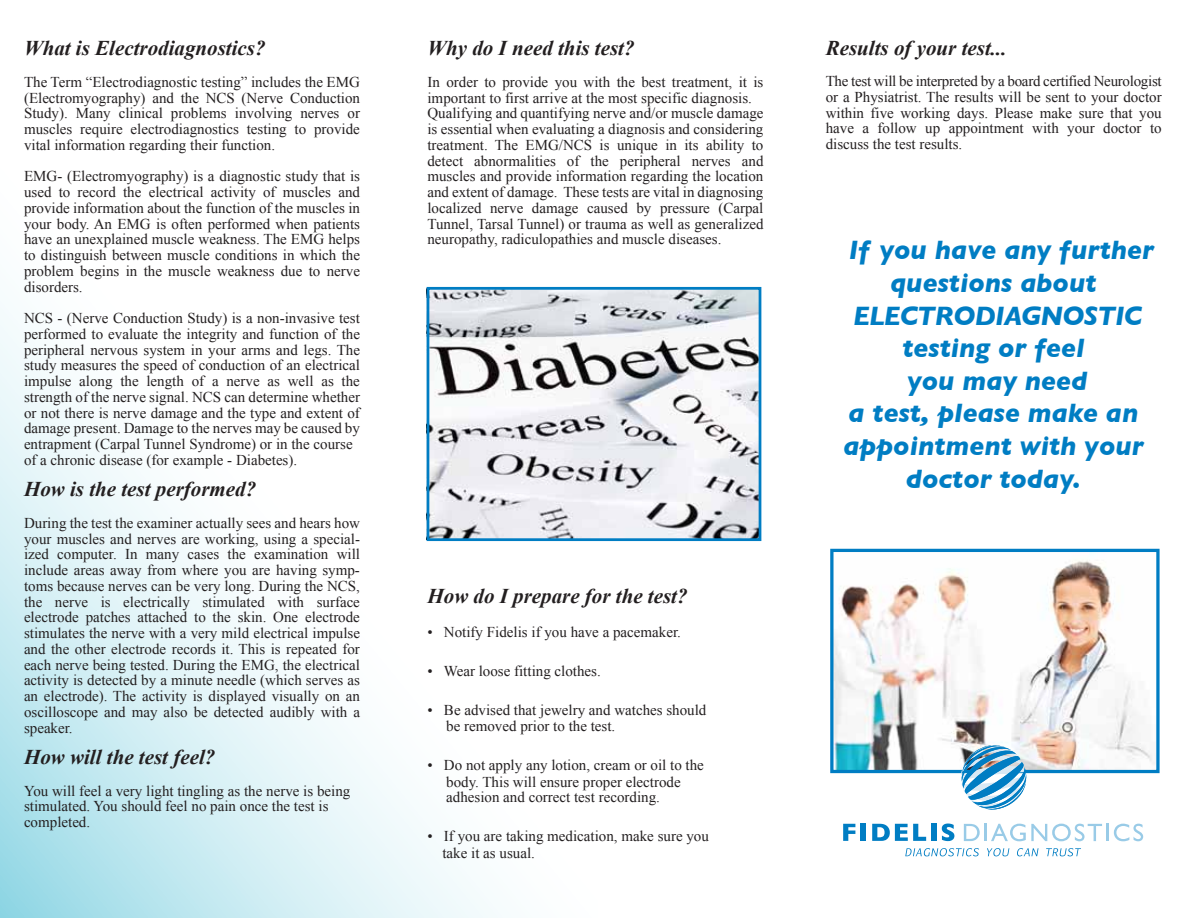
<style>
.page{position:relative;width:1188px;height:918px;background:#fff}
.page>*{position:absolute;margin:0;border:0;box-sizing:border-box;transform-origin:0 0}
.t1{font:italic 700 27.15px/32.5px "Gill Sans";color:#007dc3;text-align:center}
.t2{font:italic 700 21px "Times New Roman";color:#231f20}
.t3{font:15px/15.8px "Times New Roman";color:#231f20}
</style>
<div class="page">
<svg style="left:0;top:286px;width:598px;height:632px"></svg>
<img style="left:834px;top:560px;width:321px;height:209px">
<div style="left:830px;top:549px;width:330px;height:224px;border:3px solid #007dc3"></div>
<svg style="left:961px;top:744px;width:65px;height:66px"></svg>
<svg style="left:843px;top:824px;width:12px;height:17px"></svg>
<div style="left:861px;top:824px;width:5px;height:17px;background:#007dc3"></div>
<svg style="left:872px;top:824px;width:54px;height:17px"></svg>
<div style="left:931px;top:824px;width:5px;height:17px;background:#007dc3"></div>
<svg style="left:942px;top:824px;width:12px;height:17px"></svg>
<svg style="left:964px;top:824px;width:138px;height:17px"></svg>
<hr style="left:1106px;top:824px;width:3px;height:17px;background:#99cbe7">
<svg style="left:1114px;top:824px;width:29px;height:17px"></svg>
<svg style="left:905px;top:848px;width:74px;height:8px"></svg>
<svg style="left:987px;top:848px;width:22px;height:8px"></svg>
<svg style="left:1017px;top:848px;width:22px;height:8px"></svg>
<svg style="left:1046px;top:848px;width:35px;height:8px"></svg>
<img style="left:426px;top:288px;width:331px;height:252px">
<div style="left:427px;top:287px;width:334px;height:254px;border:3px solid #007dc3"></div>
<h2 class="t2" style="left:24px;top:34px;width:243px">What is Electrodiagnostics?</h2>
<p class="t3" style="left:24px;top:74px;width:338px;text-align:justify">The Term “Electrodiagnostic testing” includes the EMG (Electromyography) and the NCS (Nerve Conduction Study). Many clinical problems involving nerves or muscles require electrodiagnostics testing to provide vital information regarding their function.</p>
<p class="t3" style="left:24px;top:168px;width:338px;text-align:justify">EMG- (Electromyography) is a diagnostic study that is used to record the electrical activity of muscles and provide information about the function of the muscles in your body. An EMG is often performed when patients have an unexplained muscle weakness. The EMG helps to distinguish between muscle conditions in which the problem begins in the muscle weakness due to nerve disorders.</p>
<p class="t3" style="left:24px;top:310px;width:338px">NCS - (Nerve Conduction Study) is a non-invasive test performed to evaluate the integrity and function of the peripheral nervous system in your arms and legs. The study measures the speed of conduction of an electrical impulse along the length of a nerve as well as the strength of the nerve signal. NCS can determine whether or not there is nerve damage and the type and extent of damage present. Damage to the nerves may be caused by entrapment (Carpal Tunnel Syndrome) or in the course of a chronic disease (for example - Diabetes).</p>
<h2 class="t2" style="left:24px;top:475px;width:234px">How is the test performed?</h2>
<p class="t3" style="left:24px;top:515px;width:338px;text-align:justify">During the test the examiner actually sees and hears how your muscles and nerves are working, using a special&shy;ized computer. In many cases the examination will include areas away from where you are having symp&shy;toms because nerves can be very long. During the NCS, the nerve is electrically stimulated with surface electrode patches attached to the skin. One electrode stimulates the nerve with a very mild electrical impulse and the other electrode records it. This is repeated for each nerve being tested. During the EMG, the electrical activity is detected by a minute needle (which serves as an electrode). The activity is displayed visually on an oscilloscope and may also be detected audibly with a speaker.</p>
<h2 class="t2" style="left:24px;top:743px;width:193px">How will the test feel?</h2>
<p class="t3" style="left:24px;top:783px;width:328px">You will feel a very light tingling as the nerve is being stimulated. You should feel no pain once the test is completed.</p>
<h2 class="t2" style="left:427px;top:34px;width:209px">Why do I need this test?</h2>
<p class="t3" style="left:427px;top:74px;width:338px">In order to provide you with the best treatment, it is important to first arrive at the most specific diagnosis.<br>Qualifying and quantifying nerve and/or muscle damage is essential when evaluating a diagnosis and considering treatment. The EMG/NCS is unique in its ability to detect abnormalities of the peripheral nerves and muscles and provide information regarding the location and extent of damage. These tests are vital in diagnosing localized nerve damage caused by pressure (Carpal Tunnel, Tarsal Tunnel) or trauma as well as generalized neuropathy, radiculopathies and muscle diseases.</p>
<h2 class="t2" style="left:427px;top:581px;width:262px">How do I prepare for the test?</h2>
<p class="t3" style="left:427px;top:624px;width:255px">• Notify Fidelis if you have a pacemaker.</p>
<p class="t3" style="left:427px;top:663px;width:175px">• Wear loose fitting clothes.</p>
<p class="t3" style="left:446px;top:702px;width:262px;text-indent:-19px">• Be advised that jewelry and watches should be removed prior to the test.</p>
<p class="t3" style="left:446px;top:757px;width:259px;line-height:16.2px;text-indent:-19px">• Do not apply any lotion, cream or oil to the body. This will ensure proper electrode adhesion and correct test recording.</p>
<p class="t3" style="left:442px;top:828px;width:268px;line-height:16.5px;text-indent:-15px">• If you are taking medication, make sure you take it as usual.</p>
<h2 class="t2" style="left:826px;top:33px;width:182px">Results of your test...</h2>
<p class="t3" style="left:826px;top:73px;width:338px;text-align:justify">The test will be interpreted by a board certified Neurologist or a Physiatrist. The results will be sent to your doctor within five working days. Please make sure that you have a follow up appointment with your doctor to discuss the test results.</p>
<h1 class="t1" style="left:843px;top:234px;width:312px">If you have any further questions about<br>ELECTRODIAGNOSTIC testing or feel<br>you may need<br>a test, please make an appointment with your doctor today.</h1>
</div>
